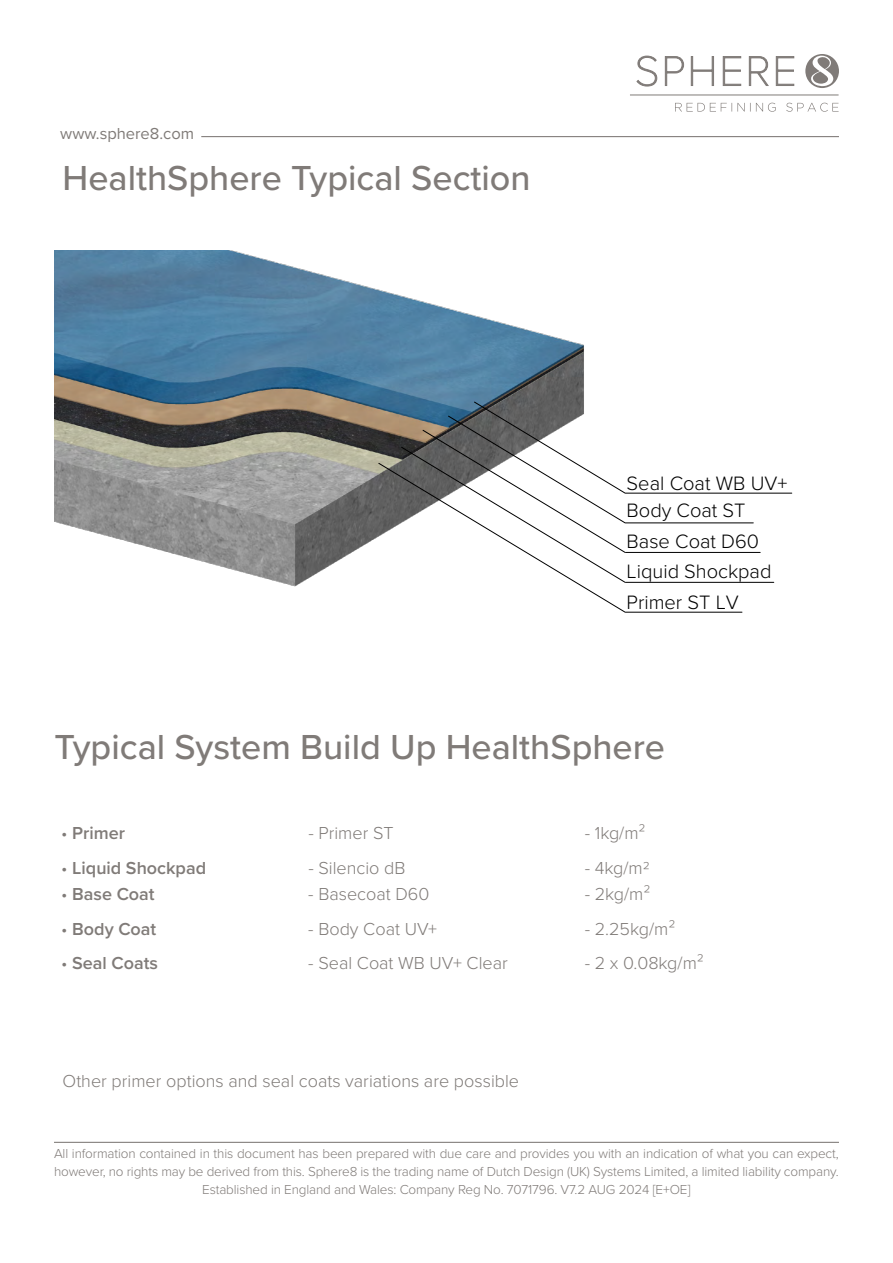
<style>
.page{position:relative;width:893px;height:1263px;background:#fff}
.page>*{position:absolute;margin:0;border:0;box-sizing:border-box;transform-origin:0 0}
.t1{font:500 36px "Proxima Nova";color:#807b78}
.t2{font:300 20.1px/30.5px "Proxima Nova";color:#000}
.t3{font:300 18px "Proxima Nova";color:#807b78}
.t4{font:600 18px "Proxima Nova";color:#807b78}
.t5{font:16.5px "Proxima Nova";color:#807b78}
.t6{font:300 13.5px/18px "Proxima Nova";letter-spacing:-.01em;color:#807b78;text-align:center}
.s1{font-weight:300}
</style>
<div class="page">
<hr style="left:630px;top:95px;width:209px;height:1px;background:#807b78">
<svg style="left:675px;top:103px;width:164px;height:9px"></svg>
<div style="left:805px;top:54px;width:34px;height:34px;background:#807b78;border-radius:50%"></div>
<svg style="left:811px;top:55px;width:22px;height:31px"></svg>
<svg style="left:637px;top:56px;width:157px;height:30px"></svg>
<hr style="left:54px;top:1142px;width:785px;height:1px;background:#807b78">
<hr style="left:201px;top:136px;width:638px;height:1px;background:#807b78">
<img style="left:54px;top:250px;width:530px;height:337px">
<hr style="left:626px;top:522px;width:127px;height:1px;background:#000">
<hr style="left:626px;top:552px;width:134px;height:1px;background:#000">
<hr style="left:626px;top:582px;width:148px;height:1px;background:#000">
<hr style="left:626px;top:612px;width:116px;height:1px;background:#000">
<hr style="left:626px;top:493px;width:166px;height:1px;background:#000">
<svg style="left:378px;top:401px;width:248px;height:212px"></svg>
<p class="t5" style="left:60px;top:122px;width:135px">www.sphere8.com</p>
<h1 class="t1" style="left:63px;top:152px;width:470px">HealthSphere Typical Section</h1>
<h2 class="t2" style="left:627px;top:466px;width:162px">Seal Coat WB UV+</h2>
<h2 class="t2" style="left:627px;top:494px;width:146px">Body Coat ST<br>Base Coat D60<br>Liquid Shockpad<br>Primer ST LV</h2>
<h1 class="t1" style="left:54px;top:720px;width:612px">Typical System Build Up HealthSphere</h1>
<h3 class="t4" style="left:61px;top:819px;width:65px"><span class="s1">•</span> Primer</h3>
<h3 class="t3" style="left:308px;top:819px;width:87px">- Primer ST</h3>
<h3 class="t3" style="left:585px;top:819px;width:62px">- 1kg/m2</h3>
<h3 class="t4" style="left:61px;top:854px;width:147px"><span class="s1">•</span> Liquid Shockpad</h3>
<h3 class="t3" style="left:308px;top:854px;width:99px">- Silencio dB</h3>
<h3 class="t3" style="left:585px;top:854px;width:66px">- 4kg/m2</h3>
<h3 class="t4" style="left:61px;top:881px;width:95px"><span class="s1">•</span> Base Coat</h3>
<h3 class="t3" style="left:308px;top:881px;width:123px">- Basecoat D60</h3>
<h3 class="t3" style="left:585px;top:881px;width:67px">- 2kg/m2</h3>
<h3 class="t4" style="left:61px;top:915px;width:97px"><span class="s1">•</span> Body Coat</h3>
<h3 class="t3" style="left:308px;top:915px;width:130px">- Body Coat UV+</h3>
<h3 class="t3" style="left:585px;top:915px;width:92px">- 2.25kg/m2</h3>
<h3 class="t4" style="left:61px;top:949px;width:98px"><span class="s1">•</span> Seal Coats</h3>
<h3 class="t3" style="left:308px;top:949px;width:201px">- Seal Coat WB UV+ Clear</h3>
<h3 class="t3" style="left:585px;top:949px;width:121px">- 2 x 0.08kg/m2</h3>
<h3 class="t3" style="left:63px;top:1067px;width:458px">Other primer options and seal coats variations are possible</h3>
<p class="t6" style="left:54px;top:1144px;width:786px">All information contained in this document has been prepared with due care and provides you with an indication of what you can expect, however, no rights may be derived from this. Sphere8 is the trading name of Dutch Design (UK) Systems Limited, a limited liability company.<br>Established in England and Wales: Company Reg No. 7071796. V7.2 AUG 2024 [E+OE]</p>
</div>
